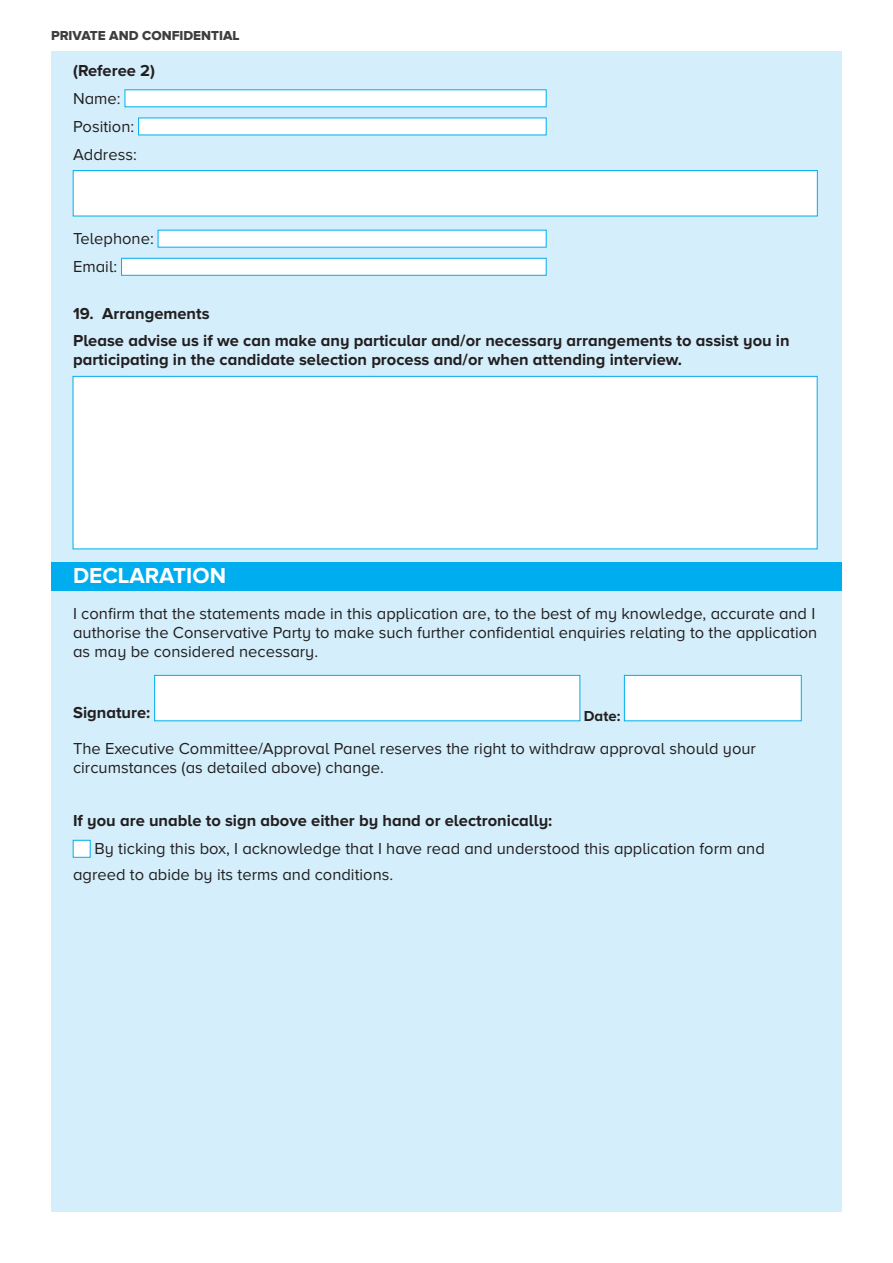
<style>
.page{position:relative;width:893px;height:1263px;background:#fff}
.page>*{position:absolute;margin:0;border:0;box-sizing:border-box;transform-origin:0 0}
.t1{font:700 22.5px "Proxima Nova A";color:#fff}
.t2{font:16.5px/18.9px "Proxima Nova A";color:#231f20}
.t3{font:700 16.5px/27.5px "Proxima Nova A";color:#231f20}
.t4{font:700 15px "Proxima Nova A";color:#231f20}
.t5{font:13.5px "Proxima Nova A Extrabld";color:#3e3e3f}
</style>
<div class="page">
<div style="left:51px;top:51px;width:791px;height:1161px;background:#d4effb"></div>
<div style="left:51px;top:562px;width:791px;height:28px;background:#00aeef"></div>
<div style="left:125px;top:90px;width:421px;height:17px;background:#fff"></div>
<div style="left:138px;top:118px;width:408px;height:17px;background:#fff"></div>
<div style="left:73px;top:170px;width:744px;height:46px;background:#fff;border:1px solid #00aeef"></div>
<div style="left:158px;top:230px;width:388px;height:17px;background:#fff"></div>
<div style="left:121px;top:258px;width:425px;height:17px;background:#fff;border:1px solid #00aeef"></div>
<div style="left:73px;top:376px;width:744px;height:173px;background:#fff;border:1px solid #00aeef"></div>
<div style="left:155px;top:675px;width:425px;height:46px;background:#fff;border:1px solid #00aeef"></div>
<div style="left:624px;top:675px;width:177px;height:46px;background:#fff;border:1px solid #00aeef"></div>
<div style="left:73px;top:840px;width:17px;height:17px;background:#fff"></div>
<p class="t5" style="left:51px;top:28px;width:190px">PRIVATE AND CONFIDENTIAL</p>
<p class="t3" style="left:73px;top:56px;width:83px">(Referee 2)</p>
<p class="t2" style="left:73px;top:84px;width:65px;line-height:27.8px">Name:<br>Position:<br>Address:</p>
<p class="t2" style="left:73px;top:224px;width:82px;line-height:28.2px">Telephone:<br>Email:</p>
<p class="t3" style="left:73px;top:299px;width:718px">19. Arrangements<br>Please advise us if we can make any particular and/or necessary arrangements to assist you in</p>
<p class="t3" style="left:73px;top:346px;width:611px">participating in the candidate selection process and/or when attending interview.</p>
<h1 class="t1" style="left:73px;top:563px;width:154px">DECLARATION</h1>
<p class="t2" style="left:73px;top:604px;width:746px">I confirm that the statements made in this application are, to the best of my knowledge, accurate and I authorise the Conservative Party to make such further confidential enquiries relating to the application as may be considered necessary.</p>
<p class="t3" style="left:73px;top:698px;width:79px">Signature:</p>
<p class="t4" style="left:584px;top:707px;width:38px">Date:</p>
<p class="t2" style="left:73px;top:739px;width:684px">The Executive Committee/Approval Panel reserves the right to withdraw approval should your circumstances (as detailed above) change.</p>
<p class="t3" style="left:73px;top:807px;width:481px">If you are unable to sign above either by hand or electronically:</p>
<p class="t2" style="left:73px;top:836px;width:693px;line-height:25.8px;text-indent:21px">By ticking this box, I acknowledge that I have read and understood this application form and agreed to abide by its terms and conditions.</p>
</div>
